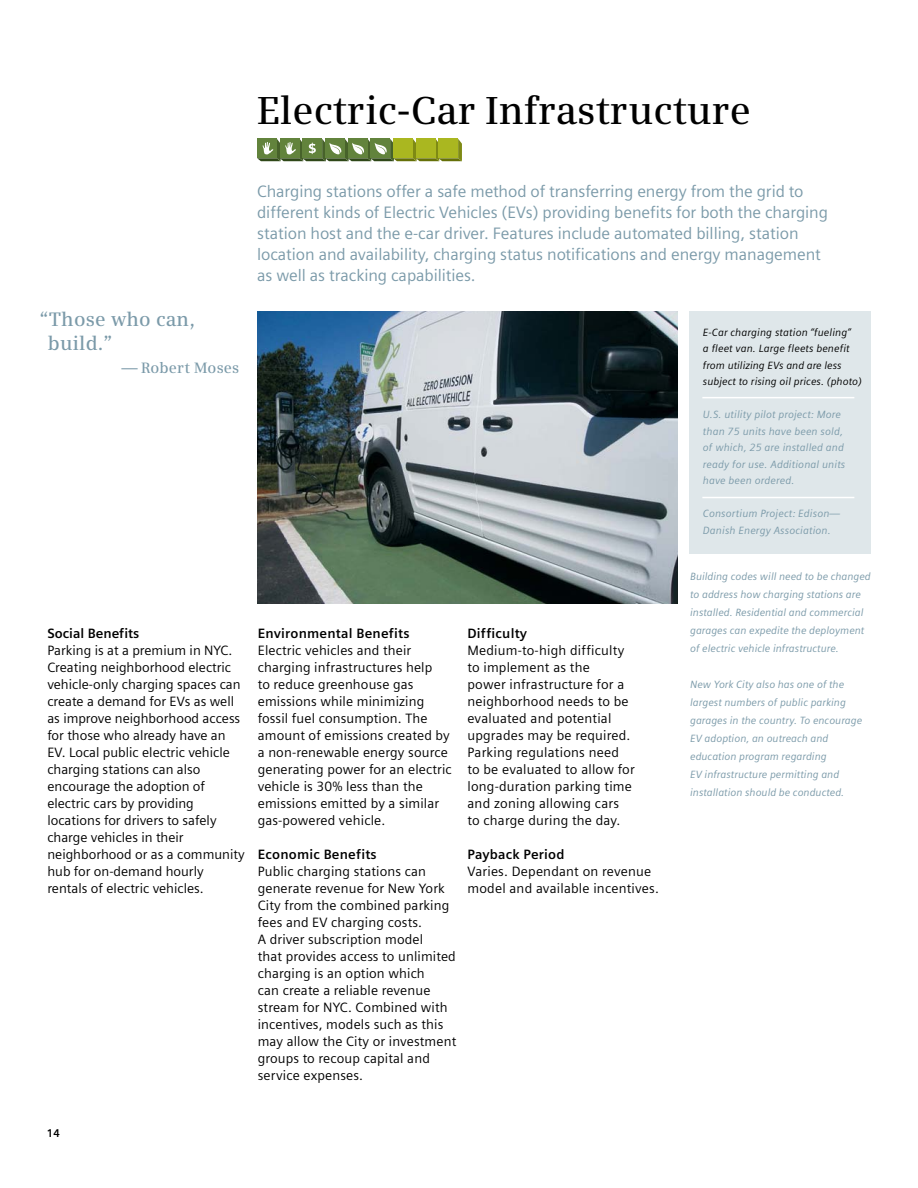
<style>
.page{position:relative;width:918px;height:1188px;background:#fff}
.page>*{position:absolute;margin:0;border:0;box-sizing:border-box;transform-origin:0 0}
._01__Headline__26pt{font:600 39px "Siemens Serif";color:#000}
._01__Headline__13pt{font:600 19.5px/23.4px "Siemens Serif";letter-spacing:.01em;color:#7b9aa9}
._01__Headline__26pt-2{font:16.5px/21px "Siemens Sans";letter-spacing:-.005em;color:#7b9aa9}
._01__Headline__13pt-2{font:600 15px "Siemens Serif";letter-spacing:.01em;color:#7b9aa9}
._03__Copy_Roman__9pt{font:13.5px/17px "Siemens Sans";letter-spacing:.01em;color:#000}
._03__Copy_Roman__9pt-2{font:700 13.5px "Siemens Sans";letter-spacing:.015em;color:#000}
.t1{font:700 11.25px "Siemens Sans";color:#000}
._01__Headline__13pt-3{font:italic 10.5px/18px "Siemens Sans";color:#7b9aa9}
._01__Headline__13pt-4{font:italic 10.5px/16.5px "Siemens Sans";letter-spacing:.005em;color:#000}
</style>
<div class="page">
<svg style="left:257px;top:139px;width:205px;height:22px;background:#7d9447"></svg>
<div style="left:438px;top:139px;width:20px;height:19px;background:#aab720"></div>
<img style="left:257px;top:311px;width:421px;height:293px">
<div style="left:689px;top:311px;width:182px;height:243px;background:#dfe7ea"></div>
<hr style="left:702px;top:397px;width:152px;height:1px;background:#fff">
<hr style="left:702px;top:497px;width:152px;height:1px;background:#fff">
<p class="_01__Headline__26pt" style="left:257px;top:87px;width:495px">Electric-Car Infrastructure</p>
<p class="_01__Headline__13pt" style="left:48px;top:308px;width:149px;text-indent:-8px">“Those who can, build.”</p>
<p class="_01__Headline__13pt-2" style="left:122px;top:359px;width:119px">— Robert Moses</p>
<p class="_01__Headline__26pt-2" style="left:257px;top:181px;width:548px">Charging stations offer a safe method of transferring energy from the grid to</p>
<p class="_01__Headline__26pt-2" style="left:257px;top:202px;width:572px">different kinds of Electric Vehicles (EVs) providing benefits for both the charging station host and the e-car driver. Features include automated billing, station</p>
<p class="_01__Headline__26pt-2" style="left:257px;top:244px;width:565px">location and availability, charging status notifications and energy management</p>
<p class="_01__Headline__26pt-2" style="left:257px;top:265px;width:220px">as well as tracking capabilities.</p>
<p class="_01__Headline__13pt-4" style="left:703px;top:324px;width:149px">E-Car charging station “fueling”</p>
<p class="_01__Headline__13pt-4" style="left:703px;top:340px;width:148px">a fleet van. Large fleets benefit from utilizing EVs and are less</p>
<p class="_01__Headline__13pt-4" style="left:703px;top:373px;width:160px">subject to rising oil prices. (photo)</p>
<p class="_01__Headline__13pt-3" style="left:703px;top:406px;width:142px;line-height:16.5px">U.S. utility pilot project: More than 75 units have been sold,</p>
<p class="_01__Headline__13pt-3" style="left:703px;top:439px;width:144px;line-height:16.5px">of which, 25 are installed and ready for use. Additional units have been ordered.</p>
<p class="_01__Headline__13pt-3" style="left:703px;top:505px;width:139px">Consortium Project: Edison—</p>
<p class="_01__Headline__13pt-3" style="left:703px;top:521px;width:129px">Danish Energy Association.</p>
<p class="_03__Copy_Roman__9pt-2" style="left:47px;top:625px;width:93px">Social Benefits</p>
<p class="_03__Copy_Roman__9pt" style="left:47px;top:642px;width:195px">Parking is at a premium in NYC.<br>Creating neighborhood electric vehicle-only charging spaces can create a demand for EVs as well as improve neighborhood access for those who already have an</p>
<p class="_03__Copy_Roman__9pt" style="left:47px;top:744px;width:184px">EV. Local public electric vehicle charging stations can also</p>
<p class="_03__Copy_Roman__9pt" style="left:47px;top:778px;width:159px">encourage the adoption of</p>
<p class="_03__Copy_Roman__9pt" style="left:47px;top:795px;width:148px">electric cars by providing</p>
<p class="_03__Copy_Roman__9pt" style="left:47px;top:812px;width:171px">locations for drivers to safely charge vehicles in their</p>
<p class="_03__Copy_Roman__9pt" style="left:47px;top:846px;width:199px">neighborhood or as a community hub for on-demand hourly</p>
<p class="_03__Copy_Roman__9pt" style="left:47px;top:880px;width:158px">rentals of electric vehicles.</p>
<p class="_03__Copy_Roman__9pt-2" style="left:258px;top:625px;width:153px">Environmental Benefits</p>
<p class="_03__Copy_Roman__9pt" style="left:258px;top:642px;width:155px">Electric vehicles and their</p>
<p class="_03__Copy_Roman__9pt" style="left:258px;top:659px;width:176px">charging infrastructures help</p>
<p class="_03__Copy_Roman__9pt" style="left:258px;top:676px;width:157px">to reduce greenhouse gas</p>
<p class="_03__Copy_Roman__9pt" style="left:258px;top:693px;width:168px">emissions while minimizing</p>
<p class="_03__Copy_Roman__9pt" style="left:258px;top:710px;width:196px">fossil fuel consumption. The amount of emissions created by a non-renewable energy source generating power for an electric vehicle is 30% less than the emissions emitted by a similar gas-powered vehicle.</p>
<p class="_03__Copy_Roman__9pt-2" style="left:258px;top:847px;width:120px">Economic Benefits</p>
<p class="_03__Copy_Roman__9pt" style="left:258px;top:863px;width:170px">Public charging stations can</p>
<p class="_03__Copy_Roman__9pt" style="left:258px;top:880px;width:193px">generate revenue for New York<br>City from the combined parking fees and EV charging costs.</p>
<p class="_03__Copy_Roman__9pt" style="left:258px;top:931px;width:167px">A driver subscription model</p>
<p class="_03__Copy_Roman__9pt" style="left:258px;top:948px;width:200px">that provides access to unlimited charging is an option which</p>
<p class="_03__Copy_Roman__9pt" style="left:258px;top:982px;width:200px">can create a reliable revenue stream for NYC. Combined with incentives, models such as this may allow the City or investment groups to recoup capital and</p>
<p class="_03__Copy_Roman__9pt" style="left:258px;top:1067px;width:107px">service expenses.</p>
<p class="_03__Copy_Roman__9pt-2" style="left:468px;top:625px;width:61px">Difficulty</p>
<p class="_03__Copy_Roman__9pt" style="left:468px;top:642px;width:158px">Medium-to-high difficulty</p>
<p class="_03__Copy_Roman__9pt" style="left:468px;top:659px;width:124px">to implement as the</p>
<p class="_03__Copy_Roman__9pt" style="left:468px;top:676px;width:158px">power infrastructure for a</p>
<p class="_03__Copy_Roman__9pt" style="left:468px;top:693px;width:163px">neighborhood needs to be</p>
<p class="_03__Copy_Roman__9pt" style="left:468px;top:710px;width:145px">evaluated and potential</p>
<p class="_03__Copy_Roman__9pt" style="left:468px;top:727px;width:164px">upgrades may be required.</p>
<p class="_03__Copy_Roman__9pt" style="left:468px;top:744px;width:153px">Parking regulations need</p>
<p class="_03__Copy_Roman__9pt" style="left:468px;top:761px;width:169px">to be evaluated to allow for</p>
<p class="_03__Copy_Roman__9pt" style="left:468px;top:778px;width:166px">long-duration parking time</p>
<p class="_03__Copy_Roman__9pt" style="left:468px;top:795px;width:153px">and zoning allowing cars</p>
<p class="_03__Copy_Roman__9pt" style="left:468px;top:812px;width:155px">to charge during the day.</p>
<p class="_03__Copy_Roman__9pt-2" style="left:468px;top:847px;width:98px">Payback Period</p>
<p class="_03__Copy_Roman__9pt" style="left:468px;top:863px;width:193px">Varies. Dependant on revenue model and available incentives.</p>
<p class="_01__Headline__13pt-3" style="left:690px;top:567px;width:182px">Building codes will need to be changed to address how charging stations are installed. Residential and commercial garages can expedite the deployment of electric vehicle infrastructure.</p>
<p class="_01__Headline__13pt-3" style="left:690px;top:675px;width:156px">New York City also has one of the</p>
<p class="_01__Headline__13pt-3" style="left:690px;top:693px;width:157px">largest numbers of public parking</p>
<p class="_01__Headline__13pt-3" style="left:690px;top:711px;width:173px">garages in the country. To encourage<br>EV adoption, an outreach and</p>
<p class="_01__Headline__13pt-3" style="left:690px;top:747px;width:138px">education program regarding</p>
<p class="_01__Headline__13pt-3" style="left:690px;top:765px;width:151px">EV infrastructure permitting and</p>
<p class="_01__Headline__13pt-3" style="left:690px;top:783px;width:156px">installation should be conducted.</p>
<p class="t1" style="left:47px;top:1127px;width:15px">14</p>
</div>
